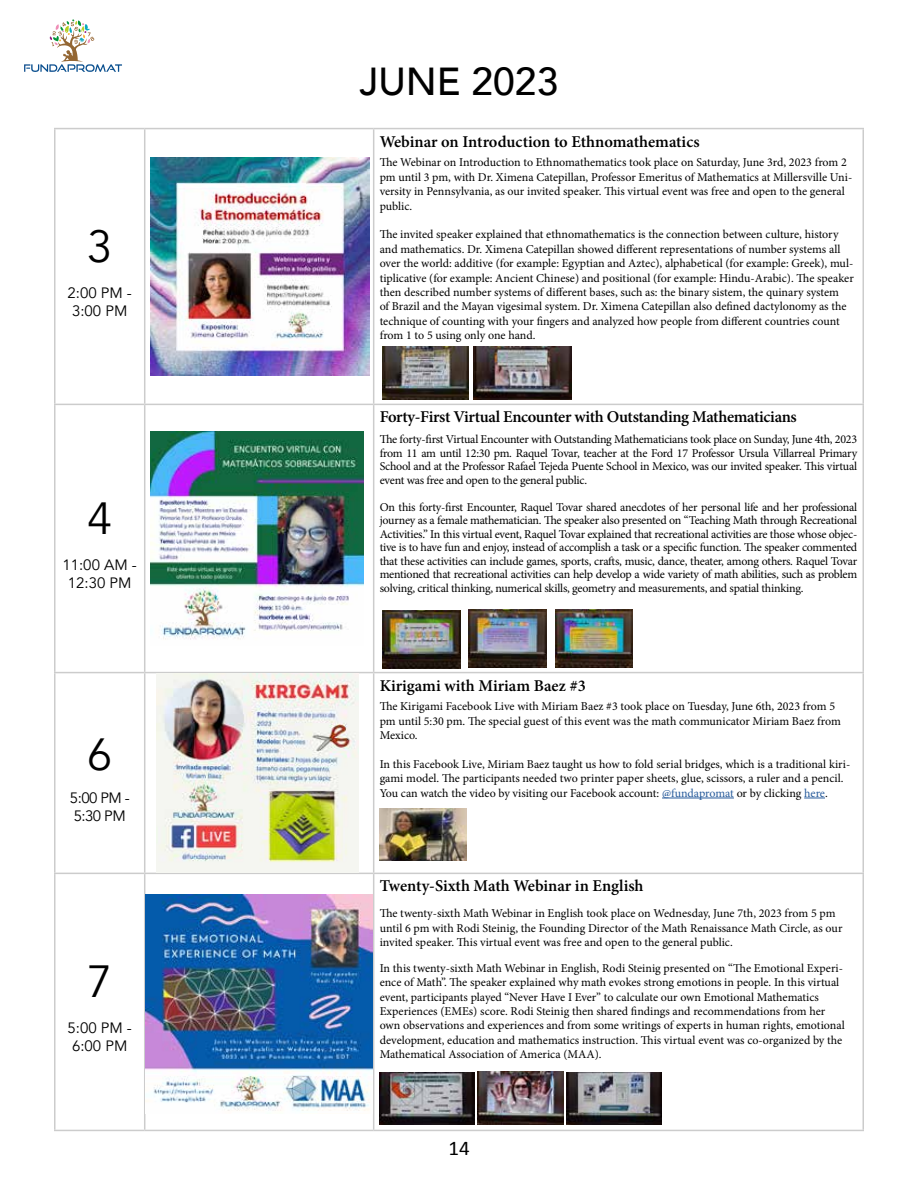
<style>
.page{position:relative;width:918px;height:1188px;background:#fff}
.page>*{position:absolute;margin:0;border:0;box-sizing:border-box;transform-origin:0 0}
.t1{font:45px "Avenir";color:#000}
.t2{font:500 39px "Avenir";color:#000}
.t3{font:21px "Calibri";color:#000}
.t4{font:600 16.5px "Minion Pro";letter-spacing:-.01em;color:#000}
.t5{font:15px/18px "Avenir";color:#000;text-align:center}
.t6{font:12px/14.4px "Minion Pro";color:#000}
.s1{color:#275b9b}
</style>
<div class="page">
<svg style="left:24px;top:19px;width:98px;height:53px"></svg>
<hr style="left:54px;top:128px;width:91px;height:1px;background:#ccc">
<hr style="left:54px;top:129px;width:2px;height:275px;background:#ccc">
<hr style="left:145px;top:128px;width:229px;height:1px;background:#ccc">
<hr style="left:144px;top:129px;width:1px;height:275px;background:#ccc">
<hr style="left:374px;top:128px;width:490px;height:1px;background:#ccc">
<hr style="left:373px;top:129px;width:1px;height:275px;background:#ccc">
<hr style="left:862px;top:129px;width:2px;height:275px;background:#ccc">
<hr style="left:54px;top:404px;width:91px;height:1px;background:#ccc">
<hr style="left:54px;top:405px;width:2px;height:267px;background:#ccc">
<hr style="left:145px;top:404px;width:229px;height:1px;background:#ccc">
<hr style="left:144px;top:405px;width:1px;height:267px;background:#ccc">
<hr style="left:374px;top:404px;width:490px;height:1px;background:#ccc">
<hr style="left:373px;top:405px;width:1px;height:267px;background:#ccc">
<hr style="left:862px;top:405px;width:2px;height:267px;background:#ccc">
<hr style="left:54px;top:672px;width:91px;height:1px;background:#ccc">
<hr style="left:54px;top:673px;width:2px;height:200px;background:#ccc">
<hr style="left:145px;top:672px;width:229px;height:1px;background:#ccc">
<hr style="left:144px;top:673px;width:1px;height:200px;background:#ccc">
<hr style="left:374px;top:672px;width:490px;height:1px;background:#ccc">
<hr style="left:373px;top:673px;width:1px;height:200px;background:#ccc">
<hr style="left:862px;top:673px;width:2px;height:200px;background:#ccc">
<hr style="left:54px;top:873px;width:91px;height:1px;background:#ccc">
<hr style="left:54px;top:874px;width:2px;height:256px;background:#ccc">
<hr style="left:145px;top:873px;width:229px;height:1px;background:#ccc">
<hr style="left:144px;top:874px;width:1px;height:256px;background:#ccc">
<hr style="left:374px;top:873px;width:490px;height:1px;background:#ccc">
<hr style="left:373px;top:874px;width:1px;height:256px;background:#ccc">
<hr style="left:862px;top:874px;width:2px;height:256px;background:#ccc">
<hr style="left:54px;top:1130px;width:91px;height:1px;background:#ccc">
<hr style="left:145px;top:1130px;width:229px;height:1px;background:#ccc">
<hr style="left:374px;top:1130px;width:490px;height:1px;background:#ccc">
<img style="left:151px;top:157px;width:218px;height:219px">
<img style="left:151px;top:432px;width:213px;height:208px">
<img style="left:156px;top:673px;width:202px;height:200px">
<hr style="left:662px;top:798px;width:72px;height:1px;background:#275b9b">
<svg style="left:804px;top:798px;width:21px;height:1px"></svg>
<img style="left:380px;top:809px;width:86px;height:52px">
<img style="left:145px;top:894px;width:228px;height:217px">
<img style="left:380px;top:1072px;width:95px;height:52px">
<img style="left:477px;top:1072px;width:87px;height:52px">
<img style="left:567px;top:1072px;width:95px;height:52px">
<img style="left:382px;top:347px;width:87px;height:52px">
<img style="left:473px;top:347px;width:98px;height:52px">
<img style="left:382px;top:610px;width:78px;height:59px">
<img style="left:469px;top:609px;width:77px;height:59px">
<img style="left:555px;top:609px;width:78px;height:59px">
<h1 class="t1" style="left:87px;top:220px;width:27px">3</h1>
<p class="t5" style="left:67px;top:284px;width:66px">2:00 PM -<br>3:00 PM</p>
<h1 class="t1" style="left:87px;top:492px;width:27px">4</h1>
<p class="t5" style="left:62px;top:556px;width:76px">11:00 AM -<br>12:30 PM</p>
<h1 class="t1" style="left:87px;top:728px;width:27px">6</h1>
<p class="t5" style="left:70px;top:789px;width:61px;text-align:left">5:00 PM -<br>5:30 PM</p>
<h1 class="t1" style="left:87px;top:955px;width:27px">7</h1>
<p class="t5" style="left:68px;top:1020px;width:66px">5:00 PM -<br>6:00 PM</p>
<h2 class="t2" style="left:360px;top:48px;width:200px">JUNE 2023</h2>
<h3 class="t4" style="left:380px;top:130px;width:321px">Webinar on Introduction to Ethnomathematics</h3>
<p class="t6" style="left:380px;top:155px;width:474px">The Webinar on Introduction to Ethnomathematics took place on Saturday, June 3rd, 2023 from 2 pm until 3 pm, with Dr. Ximena Catepillan, Professor Emeritus of Mathematics at Millersville Uni&shy;versity in Pennsylvania, as our invited speaker. This virtual event was free and open to the general public.</p>
<p class="t6" style="left:380px;top:227px;width:476px">The invited speaker explained that ethnomathematics is the connection between culture, history and mathematics. Dr. Ximena Catepillan showed different representations of number systems all over the world: additive (for example: Egyptian and Aztec), alphabetical (for example: Greek), mul&shy;tiplicative (for example: Ancient Chinese) and positional (for example: Hindu-Arabic). The speaker then described number systems of different bases, such as: the binary sistem, the quinary system<br>of Brazil and the Mayan vigesimal system. Dr. Ximena Catepillan also defined dactylonomy as the technique of counting with your fingers and analyzed how people from different countries count from 1 to 5 using only one hand.</p>
<h3 class="t4" style="left:380px;top:406px;width:419px">Forty-First Virtual Encounter with Outstanding Mathematicians</h3>
<p class="t6" style="left:380px;top:433px;width:479px;line-height:13.5px;text-align:justify">The forty-first Virtual Encounter with Outstanding Mathematicians took place on Sunday, June 4th, 2023 from 11 am until 12:30 pm. Raquel Tovar, teacher at the Ford 17 Professor Ursula Villarreal Primary School and at the Professor Rafael Tejeda Puente School in Mexico, was our invited speaker. This virtual event was free and open to the general public.</p>
<p class="t6" style="left:380px;top:500px;width:479px;line-height:13.5px;text-align:justify">On this forty-first Encounter, Raquel Tovar shared anecdotes of her personal life and her professional journey as a female mathematician. The speaker also presented on “Teaching Math through Recreational Activities.” In this virtual event, Raquel Tovar explained that recreational activities are those whose objec&shy;tive is to have fun and enjoy, instead of accomplish a task or a specific function. The speaker commented that these activities can include games, sports, crafts, music, dance, theater, among others. Raquel Tovar mentioned that recreational activities can help develop a wide variety of math abilities, such as problem solving, critical thinking, numerical skills, geometry and measurements, and spatial thinking.</p>
<h3 class="t4" style="left:380px;top:674px;width:208px">Kirigami with Miriam Baez #3</h3>
<p class="t6" style="left:380px;top:699px;width:463px">The Kirigami Facebook Live with Miriam Baez #3 took place on Tuesday, June 6th, 2023 from 5 pm until 5:30 pm. The special guest of this event was the math communicator Miriam Baez from<br>Mexico.</p>
<p class="t6" style="left:380px;top:757px;width:472px">In this Facebook Live, Miriam Baez taught us how to fold serial bridges, which is a traditional kiri&shy;gami model. The participants needed two printer paper sheets, glue, scissors, a ruler and a pencil.<br>You can watch the video by visiting our Facebook account: <span class="s1">@fundapromat</span> or by clicking <span class="s1">here</span>.</p>
<h3 class="t4" style="left:380px;top:875px;width:265px">Twenty-Sixth Math Webinar in English</h3>
<p class="t6" style="left:380px;top:906px;width:464px">The twenty-sixth Math Webinar in English took place on Wednesday, June 7th, 2023 from 5 pm until 6 pm with Rodi Steinig, the Founding Director of the Math Renaissance Math Circle, as our invited speaker. This virtual event was free and open to the general public.</p>
<p class="t6" style="left:380px;top:961px;width:467px">In this twenty-sixth Math Webinar in English, Rodi Steinig presented on “The Emotional Experi&shy;ence of Math”. The speaker explained why math evokes strong emotions in people. In this virtual event, participants played “Never Have I Ever” to calculate our own Emotional Mathematics Experiences (EMEs) score. Rodi Steinig then shared findings and recommendations from her own observations and experiences and from some writings of experts in human rights, emotional development, education and mathematics instruction. This virtual event was co-organized by the Mathematical Association of America (MAA).</p>
<h3 class="t3" style="left:448px;top:1133px;width:23px">14</h3>
</div>
